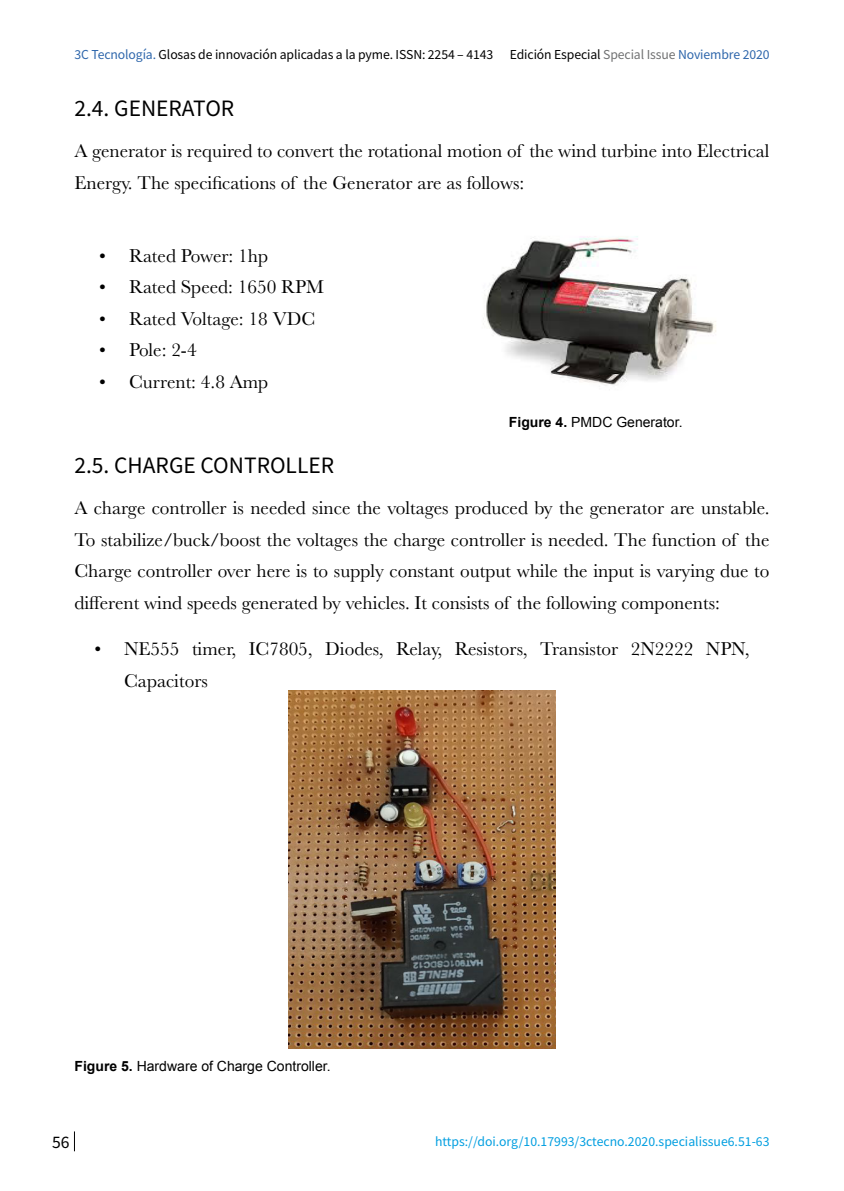
<style>
.page{position:relative;width:844px;height:1191px;background:#fff}
.page>*{position:absolute;margin:0;border:0;box-sizing:border-box;transform-origin:0 0}
.t1{font:21px "Noto Sans HK";color:#000}
.t2{font:19.25px/31.5px "Baskerville";color:#000}
.t3{font:15.75px "Noto Sans HK";color:#000}
.t4{font:14px "Arial";color:#000}
.t5{font:12.25px "Noto Sans HK";letter-spacing:-.01em;color:#000}
.t6{font:12.25px "Noto Sans HK";color:#009ee0}
.s1{color:#2e66ab}
.s2{color:#707172}
.s3{font-weight:700}
</style>
<div class="page">
<svg style="left:74px;top:1131px;width:1px;height:20px"></svg>
<img style="left:483px;top:236px;width:233px;height:150px">
<img style="left:289px;top:691px;width:266px;height:357px">
<p class="t5" style="left:74px;top:48px;width:420px"><span class="s1">3C Tecnología.</span> Glosas de innovación aplicadas a la pyme. ISSN: 2254 – 4143</p>
<p class="t5" style="left:509px;top:48px;width:261px">Edición Especial <span class="s2">Special Issue</span> <span class="s1">Noviembre 2020</span></p>
<p class="t1" style="left:74px;top:96px;width:161px">2.4. GENERATOR</p>
<p class="t2" style="left:74px;top:136px;width:696px">A generator is required to convert the rotational motion of the wind turbine into Electrical<br>Energy. The specifications of the Generator are as follows:</p>
<p class="t2" style="left:99px;top:240px;width:170px">• Rated Power: 1hp</p>
<p class="t2" style="left:99px;top:272px;width:226px">• Rated Speed: 1650 RPM</p>
<p class="t2" style="left:99px;top:303px;width:217px">• Rated Voltage: 18 VDC</p>
<p class="t2" style="left:99px;top:335px;width:99px">• Pole: 2-4</p>
<p class="t2" style="left:99px;top:366px;width:170px">• Current: 4.8 Amp</p>
<p class="t4" style="left:509px;top:412px;width:175px"><span class="s3">Figure 4.</span> PMDC Generator.</p>
<p class="t1" style="left:74px;top:453px;width:261px">2.5. CHARGE CONTROLLER</p>
<p class="t2" style="left:74px;top:492px;width:696px;text-align:justify">A charge controller is needed since the voltages produced by the generator are unstable.<br>To stabilize/buck/boost the voltages the charge controller is needed. The function of the Charge controller over here is to supply constant output while the input is varying due to different wind speeds generated by vehicles. It consists of the following components:</p>
<p class="t2" style="left:124px;top:633px;width:627px;text-indent:-30px">• NE555 timer, IC7805, Diodes, Relay, Resistors, Transistor 2N2222 NPN,<br>Capacitors</p>
<p class="t4" style="left:74px;top:1057px;width:257px"><span class="s3">Figure 5.</span> Hardware of Charge Controller.</p>
<p class="t3" style="left:52px;top:1133px;width:19px">56</p>
<p class="t6" style="left:435px;top:1134px;width:336px">https://doi.org/10.17993/3ctecno.2020.specialissue6.51-63</p>
</div>
